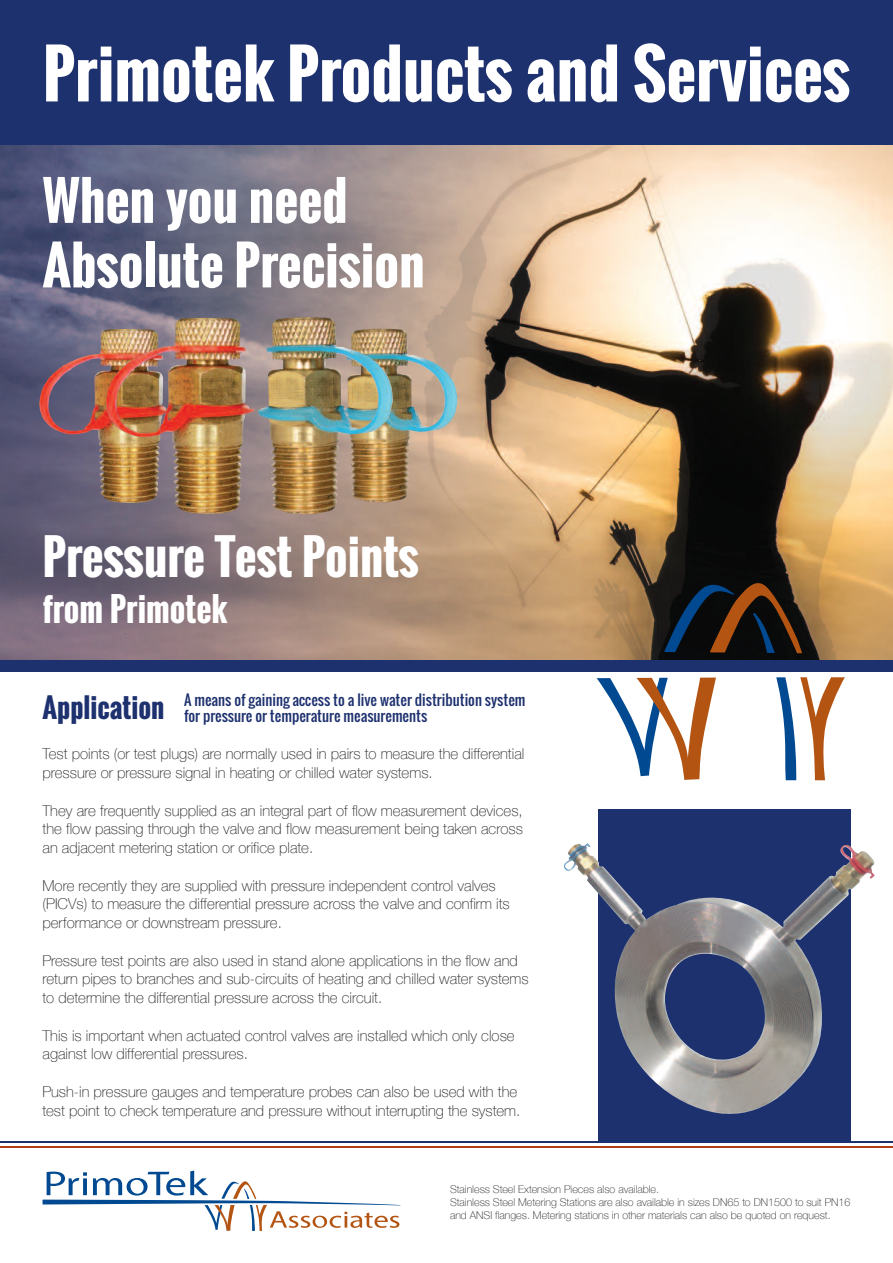
<style>
.page{position:relative;width:893px;height:1263px;background:#fff}
.page>*{position:absolute;margin:0;border:0;box-sizing:border-box;transform-origin:0 0}
.t1{font:700 64.8px "Oswald";color:#fff}
.t2{font:700 52.2px/64.5px "Oswald";color:#fff}
.t3{font:700 47.55px "Oswald";color:#fff}
.t4{font:700 33px "Oswald";color:#fff}
.t5{font:700 27px "Oswald";color:#1e316f}
.t6{font:100 15px/18.8px "Helvetica Neue";color:#231f20}
.t7{font:14.4px/15.9px "Oswald";color:#1e316f}
.t8{font:100 10.8px/13.4px "Helvetica Neue";color:#231f20}
</style>
<div class="page">
<img style="left:0;top:145px;width:893px;height:515px">
<div style="left:0;top:660px;width:893px;height:11px;background:#1e316f"></div>
<svg style="left:658px;top:581px;width:147px;height:74px;background:#261f1c"></svg>
<svg style="left:596px;top:677px;width:249px;height:103px"></svg>
<div style="left:0;top:0;width:893px;height:145px;background:#1e316f"></div>
<hr style="left:0;top:1141px;width:893px;height:2px;background:#1e316f">
<hr style="left:0;top:1146px;width:893px;height:1px;background:#b13d17">
<div style="left:598px;top:809px;width:252px;height:332px;background:#1e316f"></div>
<img style="left:352px;top:354px;width:105px;height:148px">
<img style="left:258px;top:346px;width:94px;height:168px">
<img style="left:339px;top:350px;width:54px;height:84px">
<img style="left:39px;top:329px;width:119px;height:174px">
<img style="left:158px;top:318px;width:97px;height:197px">
<svg style="left:165px;top:409px;width:6px;height:4px"></svg>
<img style="left:105px;top:349px;width:56px;height:88px">
<img style="left:564px;top:843px;width:311px;height:271px">
<svg style="left:43px;top:1170px;width:358px;height:61px"></svg>
<h1 class="t1" style="left:43px;top:41px;width:809px">Primotek Products and Services</h1>
<h2 class="t2" style="left:43px;top:173px;width:384px">When you need<br>Absolute Precision</h2>
<h3 class="t3" style="left:43px;top:533px;width:378px">Pressure Test Points</h3>
<h3 class="t4" style="left:43px;top:592px;width:186px">from Primotek</h3>
<p class="t7" style="left:184px;top:693px;width:343px">A means of gaining access to a live water distribution system for pressure or temperature measurements</p>
<h3 class="t5" style="left:43px;top:694px;width:123px">Application</h3>
<p class="t6" style="left:43px;top:744px;width:483px">Test points (or test plugs) are normally used in pairs to measure the differential pressure or pressure signal in heating or chilled water systems.</p>
<p class="t6" style="left:43px;top:800px;width:482px;text-align:justify">They are frequently supplied as an integral part of flow measurement devices, the flow passing through the valve and flow measurement being taken across an adjacent metering station or orifice plate.</p>
<p class="t6" style="left:43px;top:875px;width:469px">More recently they are supplied with pressure independent control valves (PICVs) to measure the differential pressure across the valve and confirm its performance or downstream pressure.</p>
<p class="t6" style="left:43px;top:950px;width:488px">Pressure test points are also used in stand alone applications in the flow and return pipes to branches and sub-circuits of heating and chilled water systems to determine the differential pressure across the circuit.</p>
<p class="t6" style="left:43px;top:1025px;width:474px">This is important when actuated control valves are installed which only close against low differential pressures.</p>
<p class="t6" style="left:43px;top:1082px;width:479px">Push-in pressure gauges and temperature probes can also be used with the test point to check temperature and pressure without interrupting the system.</p>
<p class="t8" style="left:450px;top:1182px;width:402px">Stainless Steel Extension Pieces also available.<br>Stainless Steel Metering Stations are also available in sizes DN65 to DN1500 to suit PN16 and ANSI flanges. Metering stations in other materials can also be quoted on request.</p>
</div>
